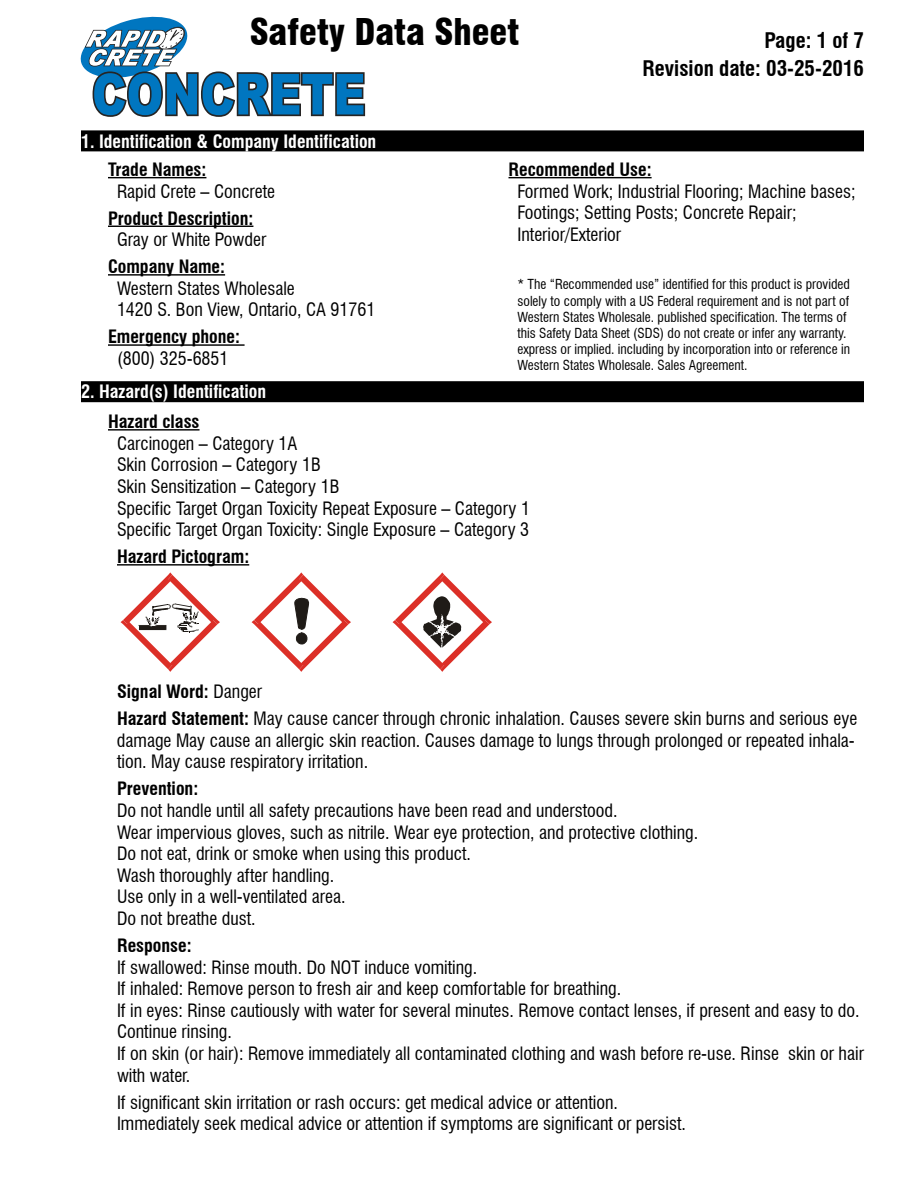
<style>
.page{position:relative;width:918px;height:1188px;background:#fff}
.page>*{position:absolute;margin:0;border:0;box-sizing:border-box;transform-origin:0 0}
.t1{font:900 condensed 36px "Swiss 721 BT";color:#000}
.t2{font:700 condensed 21px "Swiss 721 BT";color:#000}
.t3{font:condensed 18px/21.6px "Swiss 721 BT";color:#000}
.t4{font:700 condensed 18px "Swiss 721 BT";color:#000}
.t5{font:700 condensed 18px "Swiss 721 BT";color:#fff}
.t6{font:condensed 13.5px/16.2px "Swiss 721 BT";color:#000}
.s1{font-weight:700}
</style>
<div class="page">
<svg style="left:81px;top:17px;width:284px;height:100px"></svg>
<div style="left:81px;top:130px;width:783px;height:21px;background:#000"></div>
<div style="left:81px;top:381px;width:783px;height:21px;background:#000"></div>
<hr style="left:108px;top:429px;width:92px;height:2px;background:#000">
<hr style="left:117px;top:564px;width:132px;height:2px;background:#000">
<hr style="left:108px;top:177px;width:98px;height:1px;background:#000">
<hr style="left:108px;top:226px;width:145px;height:1px;background:#000">
<hr style="left:108px;top:274px;width:117px;height:2px;background:#000">
<hr style="left:108px;top:344px;width:137px;height:2px;background:#000">
<hr style="left:508px;top:177px;width:144px;height:1px;background:#000">
<svg style="left:393px;top:572px;width:99px;height:100px"></svg>
<svg style="left:121px;top:572px;width:99px;height:100px"></svg>
<svg style="left:252px;top:572px;width:99px;height:100px"></svg>
<h1 class="t1" style="left:250px;top:11px;width:271px">Safety Data Sheet</h1>
<p class="t5" style="left:81px;top:130px;width:297px">1. Identification &amp; Company Identification</p>
<p class="t2" style="left:764px;top:28px;width:101px">Page: 1 of 7</p>
<p class="t2" style="left:642px;top:56px;width:223px">Revision date: 03-25-2016</p>
<p class="t4" style="left:108px;top:159px;width:100px">Trade Names:</p>
<p class="t3" style="left:117px;top:180px;width:160px">Rapid Crete – Concrete</p>
<p class="t4" style="left:108px;top:207px;width:147px">Product Description:</p>
<p class="t3" style="left:117px;top:229px;width:151px">Gray or White Powder</p>
<p class="t4" style="left:108px;top:256px;width:119px">Company Name:</p>
<p class="t3" style="left:117px;top:277px;width:260px">Western States Wholesale<br>1420 S. Bon View, Ontario, CA 91761</p>
<p class="t4" style="left:108px;top:326px;width:134px">Emergency phone:</p>
<p class="t3" style="left:117px;top:348px;width:113px">(800) 325-6851</p>
<p class="t4" style="left:508px;top:159px;width:145px">Recommended Use:</p>
<p class="t3" style="left:518px;top:180px;width:340px">Formed Work; Industrial Flooring; Machine bases;<br>Footings; Setting Posts; Concrete Repair;<br>Interior/Exterior</p>
<p class="t6" style="left:518px;top:276px;width:334px">* The “Recommended use” identified for this product is provided solely to comply with a US Federal requirement and is not part of Western States Wholesale. published specification. The terms of this Safety Data Sheet (SDS) do not create or infer any warranty. express or implied. including by incorporation into or reference in Western States Wholesale. Sales Agreement.</p>
<p class="t5" style="left:81px;top:381px;width:187px">2. Hazard(s) Identification</p>
<p class="t4" style="left:108px;top:411px;width:93px">Hazard class</p>
<p class="t3" style="left:117px;top:432px;width:415px">Carcinogen – Category 1A<br>Skin Corrosion – Category 1B<br>Skin Sensitization – Category 1B<br>Specific Target Organ Toxicity Repeat Exposure – Category 1<br>Specific Target Organ Toxicity: Single Exposure – Category 3</p>
<p class="t4" style="left:117px;top:546px;width:134px">Hazard Pictogram:</p>
<p class="t3" style="left:117px;top:678px;width:742px;line-height:27px"><span class="s1">Signal Word:</span> Danger<br><span class="s1">Hazard Statement:</span> May cause cancer through chronic inhalation. Causes severe skin burns and serious eye</p>
<p class="t3" style="left:117px;top:729px;width:739px">damage May cause an allergic skin reaction. Causes damage to lungs through prolonged or repeated inhala&shy;tion. May cause respiratory irritation.</p>
<p class="t4" style="left:117px;top:778px;width:83px">Prevention:</p>
<p class="t3" style="left:117px;top:800px;width:583px">Do not handle until all safety precautions have been read and understood.<br>Wear impervious gloves, such as nitrile. Wear eye protection, and protective clothing.<br>Do not eat, drink or smoke when using this product.<br>Wash thoroughly after handling.<br>Use only in a well-ventilated area.<br>Do not breathe dust.</p>
<p class="t4" style="left:117px;top:935px;width:76px">Response:</p>
<p class="t3" style="left:117px;top:956px;width:748px">If swallowed: Rinse mouth. Do NOT induce vomiting.<br>If inhaled: Remove person to fresh air and keep comfortable for breathing.<br>If in eyes: Rinse cautiously with water for several minutes. Remove contact lenses, if present and easy to do.<br>Continue rinsing.<br>If on skin (or hair): Remove immediately all contaminated clothing and wash before re-use. Rinse skin or hair with water.</p>
<p class="t3" style="left:117px;top:1091px;width:571px">If significant skin irritation or rash occurs: get medical advice or attention.<br>Immediately seek medical advice or attention if symptoms are significant or persist.</p>
</div>
